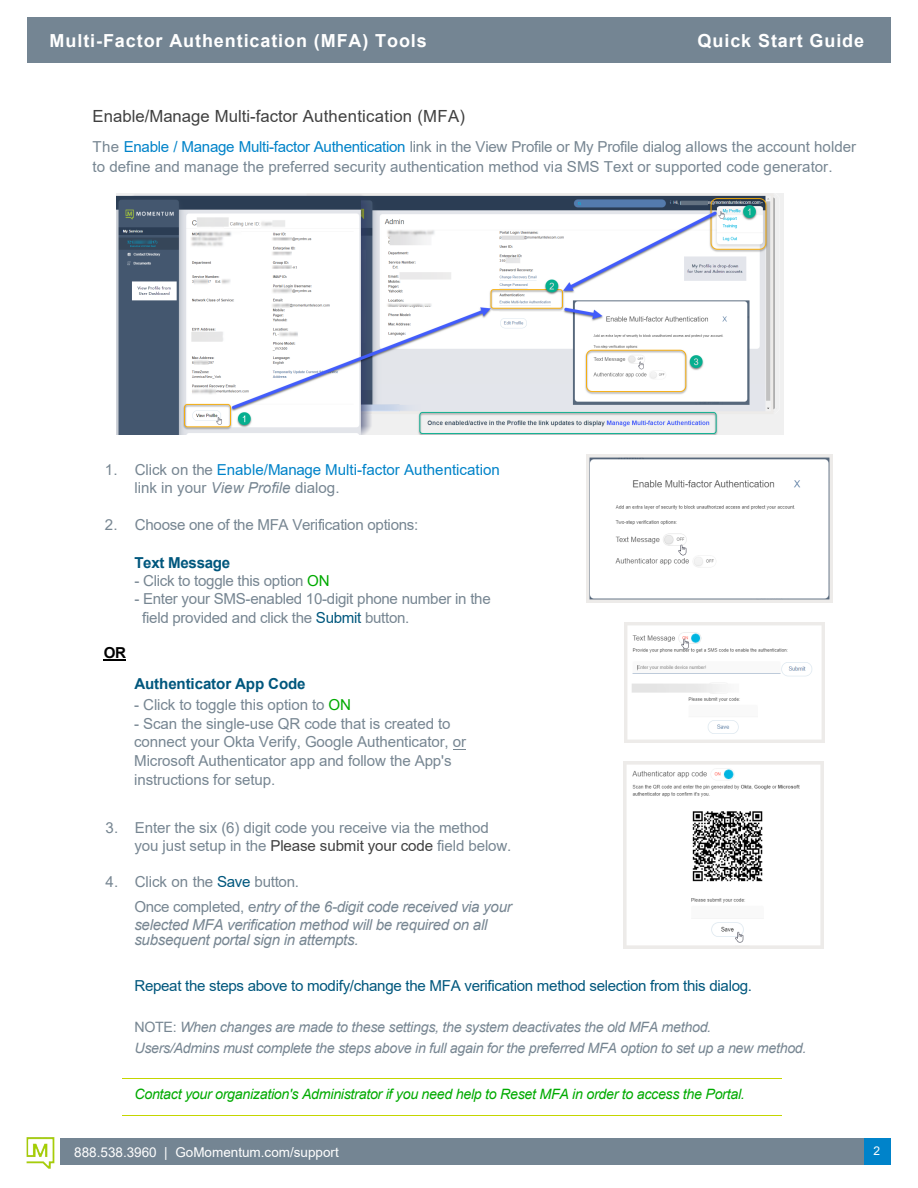
<style>
.page{position:relative;width:918px;height:1188px;background:#fff}
.page>*{position:absolute;margin:0;border:0;box-sizing:border-box;transform-origin:0 0}
.t1{font:700 18px "Arial";letter-spacing:.05em;color:#fff}
.t2{font:16.8px "Arial";color:#404040}
.t3{font:15.15px/18.6px "Arial";letter-spacing:-.01em;color:#778692}
.t4{font:italic 15.15px/24.8px "Arial";letter-spacing:-.02em;color:#778692}
.t5{font:15.15px "Arial";letter-spacing:-.02em;color:#00577d}
.t6{font:15.15px/18.1px "Arial";color:#0083c9}
.t7{font:700 15.15px "Arial";letter-spacing:-.01em;color:#00577d}
.t8{font:700 15.15px "Arial";color:#000}
.t9{font:italic 14.25px/20.5px "Arial";letter-spacing:-.02em;color:#778692}
.t10{font:italic 14.25px "Arial";letter-spacing:-.02em;color:#0a0}
.t11{font:13.5px "Arial";color:#fff}
.t12{font:12px "Arial";color:#fff}
.s1{color:#0083c9}
.s2{font-style:inherit}
.s3{color:#778692}
.s4{font-style:italic;color:#778692}
.s5{color:#0a0}
.s6{color:#00577d}
.s7{color:#404040}
.s8{font-style:normal}
.s9{font-style:normal;color:#00577d}
</style>
<div class="page">
<img style="left:625px;top:623px;width:199px;height:119px">
<img style="left:623px;top:761px;width:201px;height:187px">
<img style="left:586px;top:455px;width:247px;height:148px">
<svg style="left:104px;top:660px;width:22px;height:1px"></svg>
<hr style="left:122px;top:1078px;width:659px;height:1px;background:#c4d600">
<hr style="left:122px;top:1115px;width:659px;height:1px;background:#c4d600">
<img style="left:116px;top:193px;width:667px;height:241px">
<img style="left:125px;top:208px;width:51px;height:12px">
<div style="left:61px;top:1138px;width:830px;height:28px;background:#748593"></div>
<div style="left:864px;top:1138px;width:26px;height:28px;background:#0083ca"></div>
<img style="left:26px;top:1137px;width:29px;height:32px">
<div style="left:27px;top:18px;width:864px;height:45px;background:#748593"></div>
<p class="t1" style="left:50px;top:28px;width:379px">Multi-Factor Authentication (MFA) Tools</p>
<p class="t1" style="left:698px;top:28px;width:168px">Quick Start Guide</p>
<p class="t2" style="left:93px;top:104px;width:374px">Enable/Manage Multi-factor Authentication (MFA)</p>
<p class="t3" style="left:93px;top:136px;width:765px;line-height:20.5px">The <span class="s1">Enable / Manage Multi-factor Authentication</span> link in the View Profile or My Profile dialog allows <span class="s2">the account holder </span>to define and manage the preferred security authentication method via SMS Text or <span class="s2">supported</span> code generator.</p>
<p class="t6" style="left:134px;top:460px;width:367px;text-indent:-29px"><span class="s3">1. Click on the</span> Enable/Manage Multi-factor Authentication <span class="s3">link in your</span> <span class="s4">View Profile</span> <span class="s3">dialog.</span></p>
<p class="t3" style="left:105px;top:516px;width:315px">2. Choose one of the MFA Verification options:</p>
<p class="t7" style="left:134px;top:552px;width:97px">Text Message</p>
<p class="t3" style="left:134px;top:572px;width:197px">- Click to toggle this option <span class="s5">ON</span></p>
<p class="t3" style="left:142px;top:590px;width:350px;line-height:18.1px;text-indent:-8px">- <span class="s2">E</span>nter your SMS-enabled 10-digit phone number in the field provided and click the <span class="s6">Submit</span> button.</p>
<p class="t8" style="left:104px;top:642px;width:24px">OR</p>
<p class="t7" style="left:134px;top:673px;width:173px">Authenticator App Code</p>
<p class="t3" style="left:134px;top:695px;width:218px">- Click to toggle this option to <span class="s5">ON</span></p>
<p class="t3" style="left:134px;top:714px;width:333px">- Scan the single-use QR code that is created to connect your Okta Verify, Google Authenticator, or Microsoft Authenticator app and follow the App's instructions for setup.</p>
<p class="t3" style="left:134px;top:819px;width:379px;line-height:18.1px;text-indent:-29px">3. Enter the six (6) digit code you receive via the method you just setup in the <span class="s7">Please submit your code</span> field below.</p>
<p class="t4" style="left:134px;top:870px;width:379px;text-indent:-29px"><span class="s8">4. Click on the</span> <span class="s9">Save</span> <span class="s8">button.<br>Once completed, e</span>ntry of the 6-digit code received via your</p>
<p class="t4" style="left:134px;top:917px;width:355px;line-height:15.1px">selected MFA verification method will be required on all subsequent portal sign in attempts.</p>
<p class="t5" style="left:134px;top:975px;width:619px">Repeat the steps above to modify/change the MFA verification method selection from this dialog<span class="s2">.</span></p>
<p class="t9" style="left:134px;top:1017px;width:674px"><span class="s8">NOTE:</span> When changes are made to these settings, the system deactivates the old MFA method.<br>Users/Admins must complete the steps above in full again for the preferred MFA option to set up a new method.</p>
<p class="t10" style="left:134px;top:1085px;width:612px">Contact your organization's Administrator if you need help to Reset MFA in order to access the Portal.</p>
<p class="t11" style="left:74px;top:1143px;width:266px">888.538.3960 | GoMomentum.com<span class="s2">/support</span></p>
<p class="t12" style="left:874px;top:1143px;width:8px">2</p>
</div>
